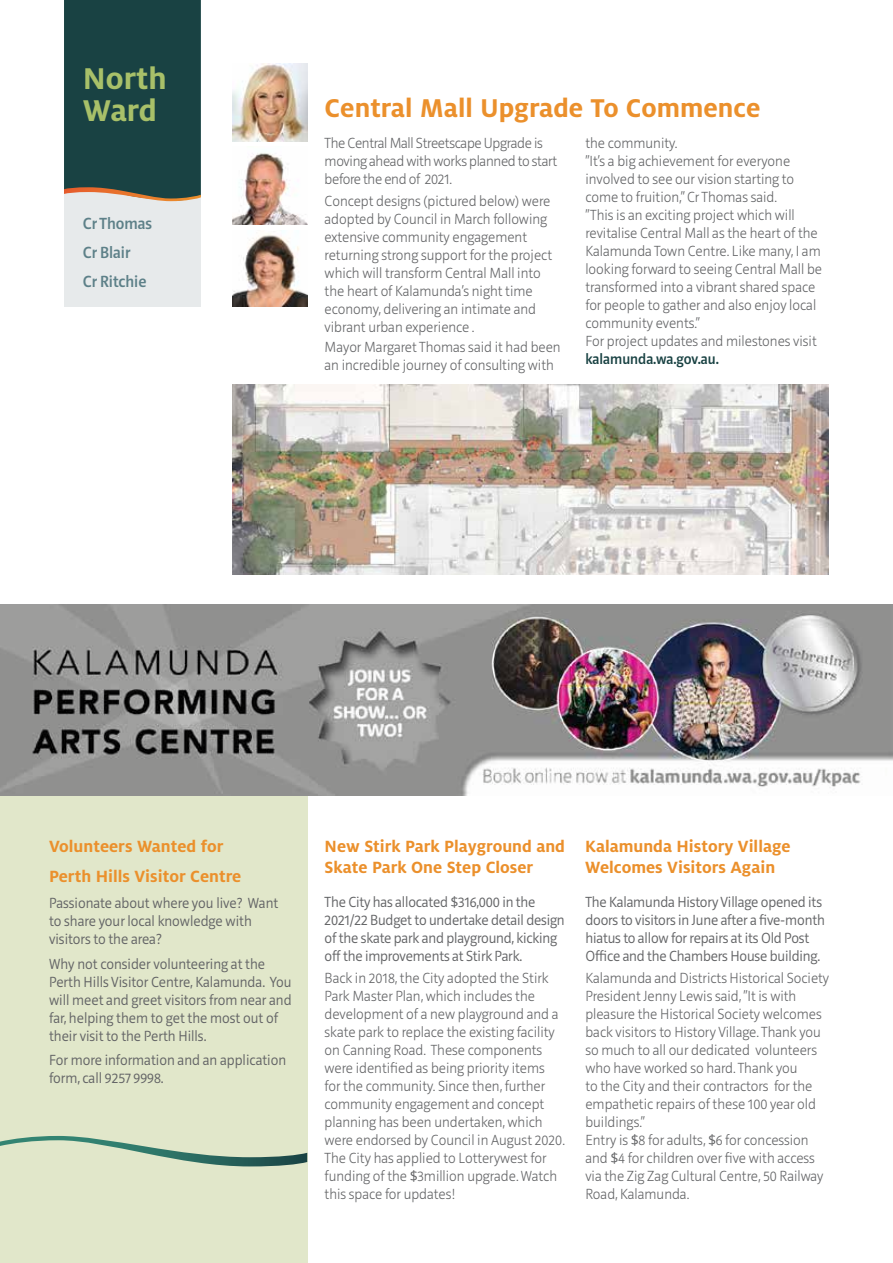
<style>
.page{position:relative;width:893px;height:1263px;background:#fff}
.page>*{position:absolute;margin:0;border:0;box-sizing:border-box;transform-origin:0 0}
.t1{font:700 33.3px/31.7px "Milo OT";color:#a8c069}
.t2{font:700 28.5px "Milo OT";color:#eb902c}
.t3{font:700 18px/21px "Milo OT";color:#eb902c}
.t4{font:500 16.5px/28.8px "Riga";color:#5d8088}
.t5{font:200 15px/18px "Riga";color:#636466}
.t6{font:300 15px/18px "Riga";letter-spacing:-.01em;color:#636466}
.t7{font:200 15px/18px "Riga";letter-spacing:-.02em;color:#636466}
.t8{font:500 15px "Riga";color:#194243}
.s1{font-family:"Open Sans";font-weight:400;font-size:14.25px}
</style>
<div class="page">
<div style="left:0;top:795px;width:308px;height:468px;background:#e1e7ca"></div>
<div style="left:64px;top:0;width:137px;height:306px;background:#e7eaeb"></div>
<div style="left:64px;top:0;width:137px;height:202px;background:#194243"></div>
<img style="left:232px;top:64px;width:75px;height:78px">
<img style="left:232px;top:153px;width:75px;height:72px">
<img style="left:232px;top:234px;width:75px;height:72px">
<img style="left:0;top:605px;width:892px;height:190px">
<img style="left:232px;top:385px;width:597px;height:190px">
<svg style="left:0;top:1136px;width:307px;height:30px"></svg>
<h1 class="t1" style="left:83px;top:63px;width:85px">North<br>Ward</h1>
<p class="t4" style="left:83px;top:210px;width:71px">Cr Thomas<br>Cr Blair<br>Cr Ritchie</p>
<h2 class="t2" style="left:325px;top:92px;width:437px">Central Mall Upgrade To Commence</h2>
<p class="t7" style="left:325px;top:134px;width:234px">The Central Mall Streetscape Upgrade is moving ahead with works planned to start before the end of 2021.</p>
<p class="t5" style="left:325px;top:192px;width:229px">Concept designs (pictured below) were adopted by Council in March following extensive community engagement returning strong support for the project which will transform Central Mall into the heart of Kalamunda’s night time economy, delivering an intimate and vibrant urban experience .</p>
<p class="t5" style="left:325px;top:338px;width:238px">Mayor Margaret Thomas said it had been an incredible journey of consulting with</p>
<p class="t5" style="left:585px;top:134px;width:238px">the community.<br>“It’s a big achievement for everyone involved to see our vision starting to come to fruition,” Cr Thomas said.<br>“This is an exciting project which will revitalise Central Mall as the heart of the Kalamunda Town Centre. Like many, I am looking forward to seeing Central Mall be transformed into a vibrant shared space for people to gather and also enjoy local community events.”<br>For project updates and milestones visit</p>
<p class="t8" style="left:585px;top:350px;width:135px">kalamunda.wa.gov.au.</p>
<p class="t3" style="left:49px;top:831px;width:194px;line-height:30px">Volunteers Wanted for<br>Perth Hills Visitor Centre</p>
<p class="t6" style="left:49px;top:895px;width:231px">Passionate about where you live? Want to share your local knowledge with visitors to the area?</p>
<p class="t6" style="left:49px;top:955px;width:244px">Why not consider volunteering at the Perth Hills Visitor Centre, Kalamunda. You will meet and greet visitors from near and far, helping them to get the most out of their visit to the Perth Hills.</p>
<p class="t6" style="left:49px;top:1051px;width:239px">For more information and an application form, call 9257 9998.</p>
<p class="t3" style="left:325px;top:835px;width:242px">New Stirk Park Playground and<br>Skate Park One Step Closer</p>
<p class="t6" style="left:325px;top:893px;width:242px">The City has allocated <span class="s1">$</span>316,000 in the 2021/22 Budget to undertake detail design of the skate park and playground, kicking off the improvements at Stirk Park.</p>
<p class="t5" style="left:325px;top:970px;width:242px">Back in 2018, the City adopted the Stirk Park Master Plan, which includes the development of a new playground and a skate park to replace the existing facility on Canning Road. These components were identified as being priority items<br>for the community. Since then, further community engagement and concept planning has been undertaken, which were endorsed by Council in August 2020.<br>The City has applied to Lotterywest for funding of the <span class="s1">$</span>3million upgrade. Watch this space for updates!</p>
<p class="t3" style="left:585px;top:835px;width:207px">Kalamunda History Village<br>Welcomes Visitors Again</p>
<p class="t6" style="left:585px;top:893px;width:241px">The Kalamunda History Village opened its doors to visitors in June after a five-month hiatus to allow for repairs at its Old Post Office and the Chambers House building.</p>
<p class="t5" style="left:585px;top:970px;width:245px">Kalamunda and Districts Historical Society President Jenny Lewis said, “It is with pleasure the Historical Society welcomes back visitors to History Village. Thank you so much to all our dedicated volunteers who have worked so hard. Thank you<br>to the City and their contractors for the empathetic repairs of these 100 year old buildings.”<br>Entry is <span class="s1">$</span>8 for adults, <span class="s1">$</span>6 for concession and <span class="s1">$</span>4 for children over five with access via the Zig Zag Cultural Centre, 50 Railway Road, Kalamunda.</p>
</div>
